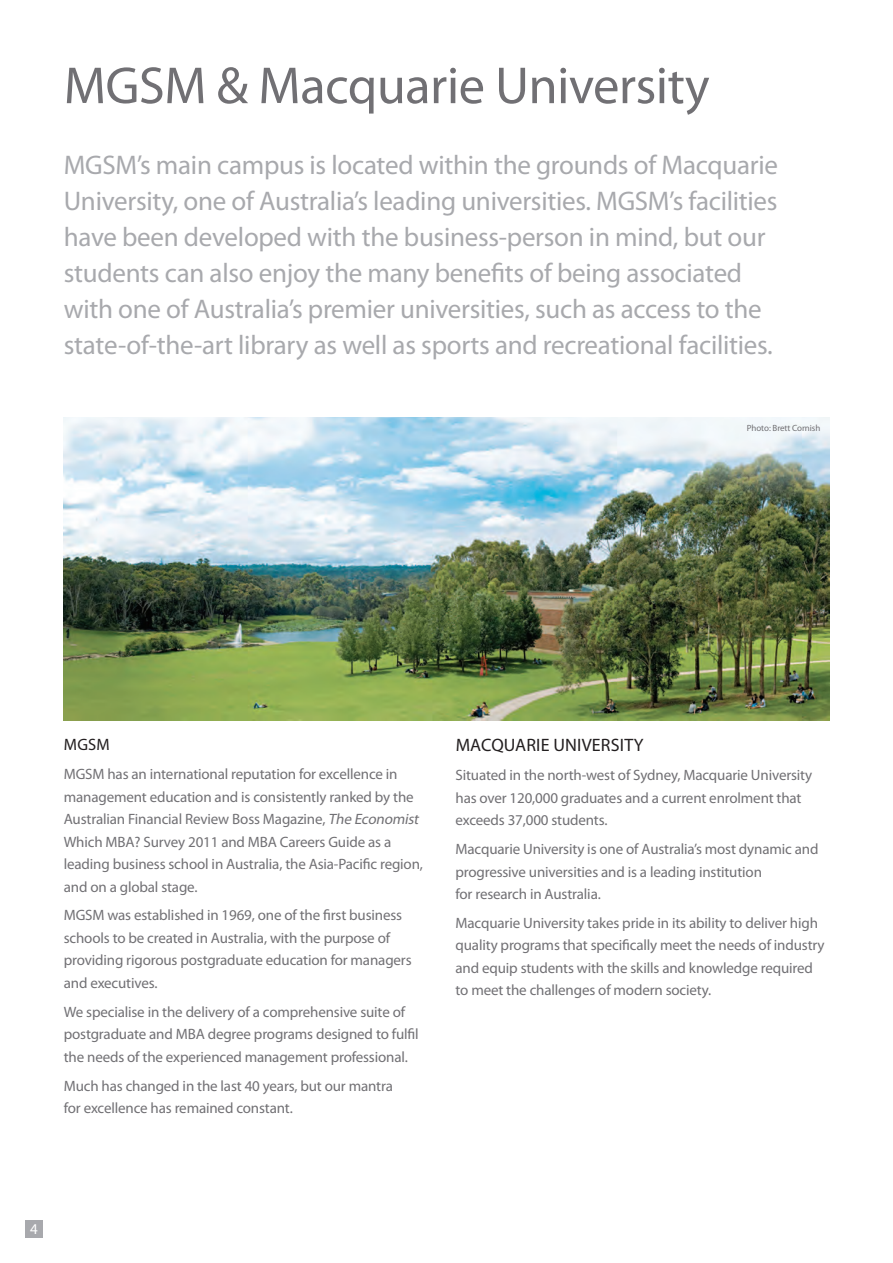
<style>
.page{position:relative;width:893px;height:1263px;background:#fff}
.page>*{position:absolute;margin:0;border:0;box-sizing:border-box;transform-origin:0 0}
.t1{font:52.5px "Myriad Pro";letter-spacing:-.01em;color:#717074}
.t2{font:27px/36px "Myriad Pro";letter-spacing:-.01em;color:#a8a9ad}
.t3{font:18px "Myriad Pro";color:#231f20}
.t4{font:16.5px "Myriad Pro";color:#231f20}
.t5{font:15px/22.5px "Myriad Pro";letter-spacing:-.01em;color:#717074}
.t6{font:15px "Myriad Pro";color:#fff}
.t7{font:9px "Myriad Pro";letter-spacing:-.01em;color:#717074}
.s1{font-style:italic}
</style>
<div class="page">
<div style="left:26px;top:1220px;width:17px;height:17px;background:#a8a9ad"></div>
<img style="left:64px;top:417px;width:765px;height:304px">
<h1 class="t1" style="left:64px;top:53px;width:647px">MGSM &amp; Macquarie University</h1>
<p class="t2" style="left:64px;top:147px;width:716px">MGSM’s main campus is located within the grounds of Macquarie University, one of Australia’s leading universities. MGSM’s facilities have been developed with the business-person in mind, but our students can also enjoy the many benefits of being associated with one of Australia’s premier universities, such as access to the state-of-the-art library as well as sports and recreational facilities.</p>
<p class="t7" style="left:747px;top:423px;width:75px">Photo: Brett Cornish</p>
<p class="t4" style="left:64px;top:734px;width:47px">MGSM</p>
<p class="t5" style="left:64px;top:762px;width:361px">MGSM has an international reputation for excellence in management education and is consistently ranked by the Australian Financial Review Boss Magazine, <span class="s1">The Economist </span>Which MBA? Survey 2011 and MBA Careers Guide as a leading business school in Australia, the Asia-Pacific region, and on a global stage.</p>
<p class="t5" style="left:64px;top:904px;width:349px">MGSM was established in 1969, one of the first business schools to be created in Australia, with the purpose of providing rigorous postgraduate education for managers and executives.</p>
<p class="t5" style="left:64px;top:1000px;width:357px">We specialise in the delivery of a comprehensive suite of postgraduate and MBA degree programs designed to fulfil the needs of the experienced management professional.</p>
<p class="t5" style="left:64px;top:1074px;width:331px">Much has changed in the last 40 years, but our mantra for excellence has remained constant.</p>
<p class="t3" style="left:456px;top:734px;width:58px">Mac quarie</p>
<p class="t3" style="left:553px;top:734px;width:48px">university</p>
<p class="t5" style="left:455px;top:764px;width:358px">Situated in the north-west of Sydney, Macquarie University has over 120,000 graduates and a current enrolment that exceeds 37,000 students.</p>
<p class="t5" style="left:455px;top:837px;width:364px">Macquarie University is one of Australia’s most dynamic and progressive universities and is a leading institution<br>for research in Australia.</p>
<p class="t5" style="left:455px;top:911px;width:371px">Macquarie University takes pride in its ability to deliver high quality programs that specifically meet the needs of industry and equip students with the skills and knowledge required to meet the challenges of modern society.</p>
<p class="t6" style="left:30px;top:1220px;width:9px">4</p>
</div>
